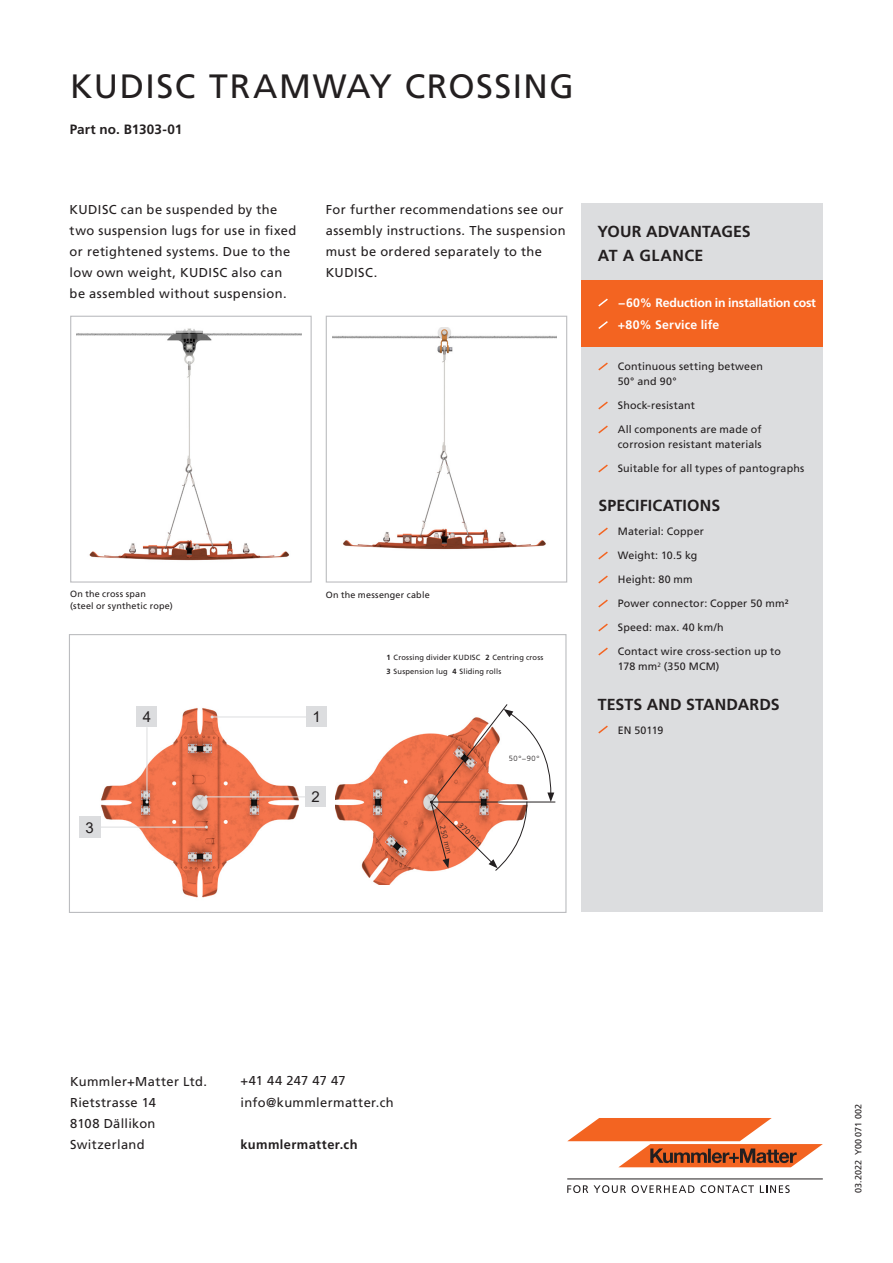
<style>
.page{position:relative;width:893px;height:1263px;background:#fff}
.page>*{position:absolute;margin:0;border:0;box-sizing:border-box;transform-origin:0 0}
.titel{font:33.75px "Frutiger LT Com";letter-spacing:.045em;color:#231f20}
.lauftext{font:700 15.9px/24px "Frutiger LT Pro";letter-spacing:.01em;color:#231f20}
.t1{font:15px "Arial";color:#231f20}
.Untertitel{font:700 13.5px "Frutiger LT Pro";letter-spacing:.01em;color:#231f20}
.FL{font:12.9px/21px "Frutiger LT Com";letter-spacing:.03em;color:#231f20}
.t2{font:700 12.9px "Frutiger LT Pro";letter-spacing:.03em;color:#231f20}
.lauftext-2{font:700 12.3px/22.5px "Frutiger LT Pro";letter-spacing:-.015em;color:#fff}
.lauftext-3{font:10.65px/15px "Frutiger LT Com";letter-spacing:.015em;color:#231f20}
.Untertitel-2{font:9px "Frutiger LT Com";letter-spacing:.025em;color:#231f20}
.FL-2{font:9px "Frutiger LT Com";letter-spacing:.025em;color:#231f20}
.Druckvermerk{font:9px "Frutiger LT Com";color:#231f20}
.lauftext_titel{font:7.5px/13.5px "Frutiger LT Com";letter-spacing:.025em;color:#231f20}
.lauftext_titel-2{font:300 7.5px "Frutiger LT Com";color:#231f20}
.s1{font-family:"Frutiger LT Pro";font-weight:700}
</style>
<div class="page">
<img style="left:100px;top:706px;width:207px;height:192px">
<div style="left:69px;top:634px;width:497px;height:279px;border:1px solid #bcbdc0"></div>
<div style="left:581px;top:204px;width:242px;height:708px;background:#dcdddf"></div>
<svg style="left:598px;top:362px;width:10px;height:9px"></svg>
<svg style="left:598px;top:401px;width:10px;height:9px"></svg>
<svg style="left:598px;top:425px;width:10px;height:9px"></svg>
<svg style="left:598px;top:464px;width:10px;height:9px"></svg>
<svg style="left:598px;top:527px;width:10px;height:9px"></svg>
<svg style="left:598px;top:551px;width:10px;height:9px"></svg>
<svg style="left:598px;top:575px;width:10px;height:9px"></svg>
<svg style="left:598px;top:599px;width:10px;height:9px"></svg>
<svg style="left:598px;top:623px;width:10px;height:9px"></svg>
<svg style="left:598px;top:647px;width:10px;height:9px"></svg>
<svg style="left:598px;top:725px;width:10px;height:9px"></svg>
<div style="left:581px;top:280px;width:242px;height:67px;background:#f36421"></div>
<svg style="left:598px;top:298px;width:10px;height:9px"></svg>
<svg style="left:598px;top:321px;width:10px;height:8px"></svg>
<div style="left:70px;top:316px;width:242px;height:267px;border:1px solid #bcbdc0"></div>
<div style="left:79px;top:816px;width:21px;height:22px;background:#dcdddf"></div>
<div style="left:137px;top:707px;width:20px;height:20px;background:#dcdddf"></div>
<hr style="left:147px;top:727px;width:1px;height:75px;background:#dcdddf">
<hr style="left:100px;top:827px;width:106px;height:1px;background:#dcdddf">
<div style="left:306px;top:786px;width:20px;height:21px;background:#dcdddf"></div>
<hr style="left:206px;top:796px;width:100px;height:1px;background:#dcdddf">
<div style="left:306px;top:707px;width:21px;height:20px;background:#dcdddf"></div>
<hr style="left:212px;top:717px;width:95px;height:1px;background:#dcdddf">
<img style="left:77px;top:328px;width:224px;height:233px">
<div style="left:326px;top:316px;width:241px;height:267px;border:1px solid #bcbdc0"></div>
<img style="left:333px;top:327px;width:224px;height:223px">
<img style="left:336px;top:733px;width:99px;height:151px">
<hr style="left:431px;top:802px;width:124px;height:1px;background:#231f20">
<svg style="left:430px;top:704px;width:124px;height:167px"></svg>
<hr style="left:567px;top:1178px;width:256px;height:1px;background:#231f20">
<svg style="left:567px;top:1118px;width:256px;height:49px"></svg>
<svg style="left:567px;top:1185px;width:21px;height:8px"></svg>
<svg style="left:594px;top:1185px;width:32px;height:8px"></svg>
<svg style="left:632px;top:1185px;width:62px;height:8px"></svg>
<svg style="left:700px;top:1185px;width:54px;height:8px"></svg>
<svg style="left:760px;top:1185px;width:30px;height:8px"></svg>
<p class="titel" style="left:70px;top:67px;width:505px">KUDISC TRAMWAY CROSSING</p>
<p class="Untertitel" style="left:70px;top:121px;width:114px">Part no. B1303-01</p>
<p class="FL" style="left:70px;top:199px;width:228px">KUDISC can be suspended by the two suspension lugs for use in fixed or retightened systems. Due to the low own weight, KUDISC also can be assembled without suspension.</p>
<p class="FL" style="left:326px;top:199px;width:241px">For further recommendations see our assembly instructions. The suspension must be ordered separately to the<br>KUDISC.</p>
<p class="Untertitel-2" style="left:70px;top:589px;width:77px">On the cross span</p>
<p class="Untertitel-2" style="left:70px;top:601px;width:104px">(steel or synthetic rope)</p>
<p class="FL-2" style="left:326px;top:590px;width:105px">On the messenger cable</p>
<p class="lauftext_titel" style="left:387px;top:651px;width:158px"><span class="s1">1</span> Crossing divider KUDISC <span class="s1">2</span> Centring cross<br><span class="s1">3</span> Suspension lug <span class="s1">4</span> Sliding rolls</p>
<p class="t1" style="left:143px;top:707px;width:10px">4</p>
<p class="t1" style="left:312px;top:707px;width:10px">1</p>
<p class="lauftext_titel-2" style="left:509px;top:754px;width:32px">50°−90°</p>
<p class="t1" style="left:312px;top:787px;width:10px">2</p>
<p class="t1" style="left:86px;top:817px;width:10px">3</p>
<p class="lauftext_titel-2" style="left:463px;top:821px;width:31px;rotate:44deg">370 mm</p>
<p class="lauftext_titel-2" style="left:447px;top:824px;width:31px;rotate:76deg">250 mm</p>
<p class="lauftext" style="left:597px;top:219px;width:155px">YOUR ADVANTAGES<br>AT A GLANCE</p>
<p class="lauftext-2" style="left:618px;top:291px;width:200px">−60% Reduction in installation cost +80% Service life</p>
<p class="lauftext-3" style="left:618px;top:359px;width:147px">Continuous setting between</p>
<p class="lauftext-3" style="left:618px;top:374px;width:60px">50° and 90°</p>
<p class="lauftext-3" style="left:618px;top:398px;width:79px">Shock-resistant</p>
<p class="lauftext-3" style="left:618px;top:422px;width:145px">All components are made of corrosion resistant materials</p>
<p class="lauftext-3" style="left:618px;top:461px;width:188px">Suitable for all types of pantographs</p>
<p class="lauftext" style="left:599px;top:494px;width:123px">SPECIFICATIONS</p>
<p class="lauftext-3" style="left:618px;top:524px;width:88px">Material: Copper</p>
<p class="lauftext-3" style="left:618px;top:548px;width:81px">Weight: 10.5 kg</p>
<p class="lauftext-3" style="left:618px;top:572px;width:76px">Height: 80 mm</p>
<p class="lauftext-3" style="left:618px;top:596px;width:172px">Power connector: Copper 50 mm²</p>
<p class="lauftext-3" style="left:618px;top:620px;width:107px">Speed: max. 40 km/h</p>
<p class="lauftext-3" style="left:618px;top:644px;width:165px">Contact wire cross-section up to<br>178 mm<sup>2</sup> (350 MCM)</p>
<p class="lauftext" style="left:598px;top:692px;width:183px">TESTS AND STANDARDS</p>
<p class="lauftext-3" style="left:618px;top:722px;width:47px">EN 50119</p>
<p class="FL" style="left:70px;top:1071px;width:138px">Kummler+Matter Ltd.<br>Rietstrasse 14<br>8108 Dällikon<br>Switzerland</p>
<p class="FL" style="left:241px;top:1070px;width:155px">+41 44 247 47 47 info@kummlermatter.ch</p>
<p class="t2" style="left:241px;top:1136px;width:119px">kummlermatter.ch</p>
<p class="Druckvermerk" style="left:853px;top:1193px;width:90px;rotate:-90deg">03.2022 Y00 071 002</p>
</div>
